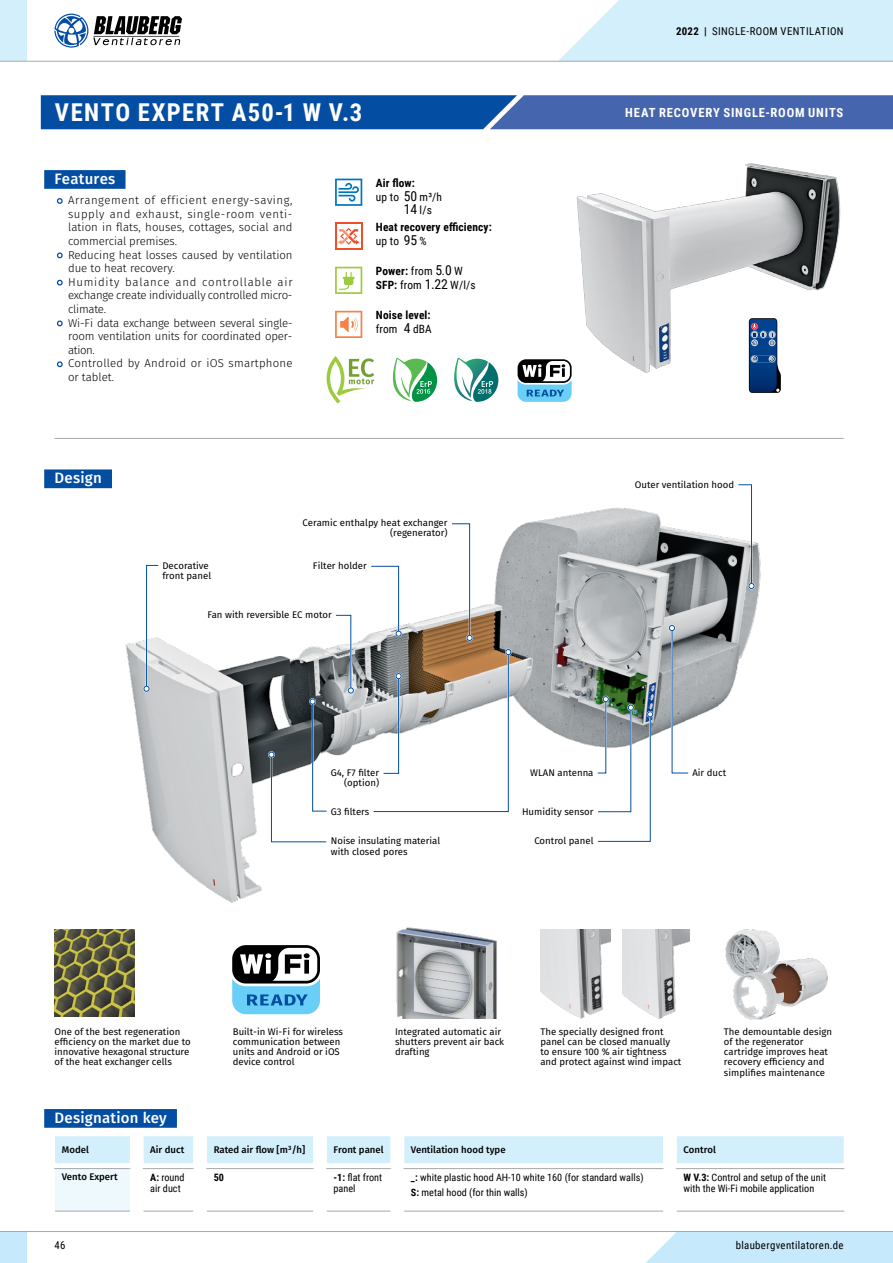
<style>
.page{position:relative;width:893px;height:1263px;background:#fff}
.page>*{position:absolute;margin:0;border:0;box-sizing:border-box;transform-origin:0 0}
.t1{font:700 24.6px "Roboto Condensed";letter-spacing:.06em;color:#fff}
.t2{font:500 15px "Fira Sans";letter-spacing:.015em;color:#fff}
.t3{font:700 12.6px "Roboto Condensed";letter-spacing:.065em;color:#fff}
.t4{font:300 11.4px/13.6px "Fira Sans";color:#000}
.t5{font:700 11.4px/13.6px "Roboto Condensed";letter-spacing:.01em;color:#000}
.t6{font:11.4px/13.6px "Roboto Condensed";letter-spacing:.01em;color:#000}
.t7{font:10.8px "Roboto Condensed";letter-spacing:.035em;color:#000}
.t8{font:10.2px/10.8px "Roboto Condensed";color:#000}
.t9{font:700 10.2px "Roboto Condensed";color:#000}
.t10{font:9.6px/10.2px "Fira Sans";color:#000}
.t11{font:500 9.6px "Fira Sans";color:#000}
.s1{font-weight:700}
.s2{font-size:13.65px}
.s3{font-weight:400}
.s4{font-weight:400;font-size:13.65px}
</style>
<div class="page">
<div style="left:646px;top:1232px;width:247px;height:31px;background:#c6eafb"></div>
<div style="left:0;top:1231px;width:27px;height:32px;background:#c6eafb"></div>
<hr style="left:0;top:1231px;width:893px;height:1px;background:#a7a9ac">
<div style="left:0;top:0;width:27px;height:61px;background:#d3effc"></div>
<hr style="left:0;top:61px;width:893px;height:1px;background:#a7a9ac">
<svg style="left:558px;top:0;width:335px;height:62px;background:#d6effa"></svg>
<svg style="left:54px;top:14px;width:128px;height:34px"></svg>
<svg style="left:41px;top:95px;width:852px;height:34px;background:#245ba9"></svg>
<div style="left:44px;top:170px;width:82px;height:19px;background:#034ea2"></div>
<svg style="left:57px;top:198px;width:6px;height:6px"></svg>
<svg style="left:56px;top:252px;width:7px;height:7px"></svg>
<svg style="left:56px;top:279px;width:7px;height:7px"></svg>
<svg style="left:56px;top:320px;width:7px;height:7px"></svg>
<svg style="left:56px;top:361px;width:7px;height:7px"></svg>
<div style="left:44px;top:469px;width:68px;height:19px;background:#034ea2"></div>
<div style="left:44px;top:1109px;width:133px;height:19px;background:#034ea2"></div>
<hr style="left:144px;top:1211px;width:49px;height:1px;background:#a7a9ac">
<hr style="left:207px;top:1211px;width:106px;height:1px;background:#a7a9ac">
<hr style="left:327px;top:1211px;width:64px;height:1px;background:#a7a9ac">
<hr style="left:55px;top:1211px;width:75px;height:1px;background:#a7a9ac">
<hr style="left:404px;top:1211px;width:259px;height:1px;background:#a7a9ac">
<hr style="left:677px;top:1211px;width:167px;height:1px;background:#a7a9ac">
<svg style="left:54px;top:1136px;width:791px;height:75px"></svg>
<hr style="left:676px;top:1168px;width:168px;height:1px;background:#a7a9ac">
<img style="left:576px;top:163px;width:265px;height:211px">
<hr style="left:54px;top:438px;width:790px;height:1px;background:#a7a9ac">
<svg style="left:335px;top:179px;width:27px;height:27px"></svg>
<div style="left:335px;top:223px;width:27px;height:27px;background:#f04e29"></div>
<div style="left:337px;top:224px;width:24px;height:24px;background:#fff"></div>
<svg style="left:338px;top:228px;width:21px;height:17px"></svg>
<svg style="left:335px;top:267px;width:27px;height:27px"></svg>
<svg style="left:335px;top:311px;width:27px;height:27px"></svg>
<svg style="left:516px;top:358px;width:57px;height:45px"></svg>
<div style="left:518px;top:359px;width:54px;height:24px;background:#000;border-radius:8px"></div>
<svg style="left:518px;top:361px;width:54px;height:41px"></svg>
<svg style="left:393px;top:358px;width:44px;height:44px"></svg>
<svg style="left:454px;top:358px;width:44px;height:44px"></svg>
<svg style="left:327px;top:356px;width:47px;height:47px"></svg>
<svg style="left:749px;top:318px;width:32px;height:75px;background:#305688"></svg>
<img style="left:54px;top:929px;width:80px;height:87px">
<img style="left:396px;top:927px;width:101px;height:91px">
<img style="left:623px;top:929px;width:66px;height:90px">
<img style="left:540px;top:929px;width:70px;height:90px">
<img style="left:725px;top:929px;width:54px;height:42px">
<img style="left:768px;top:958px;width:59px;height:48px">
<img style="left:733px;top:971px;width:50px;height:49px">
<svg style="left:232px;top:945px;width:88px;height:38px"></svg>
<svg style="left:232px;top:948px;width:88px;height:66px"></svg>
<img style="left:125px;top:507px;width:636px;height:396px">
<div style="left:347px;top:687px;width:7px;height:7px;border:2px solid #fff;border-radius:50%"></div>
<svg style="left:334px;top:614px;width:20px;height:79px"></svg>
<div style="left:748px;top:583px;width:7px;height:6px;border:2px solid #fff;border-radius:50%"></div>
<svg style="left:738px;top:484px;width:16px;height:105px"></svg>
<div style="left:143px;top:685px;width:7px;height:7px;border:2px solid #fff;border-radius:50%"></div>
<svg style="left:144px;top:564px;width:16px;height:128px"></svg>
<svg style="left:450px;top:522px;width:23px;height:119px"></svg>
<div style="left:647px;top:711px;width:7px;height:7px;border:2px solid #fff;border-radius:50%"></div>
<svg style="left:596px;top:696px;width:57px;height:147px"></svg>
<svg style="left:669px;top:625px;width:21px;height:149px"></svg>
<div style="left:505px;top:649px;width:7px;height:6px;border:2px solid #fff;border-radius:50%"></div>
<div style="left:309px;top:698px;width:7px;height:7px;border:2px solid #fff;border-radius:50%"></div>
<svg style="left:268px;top:699px;width:60px;height:144px"></svg>
<svg style="left:369px;top:565px;width:33px;height:72px"></svg>
<svg style="left:372px;top:649px;width:139px;height:164px"></svg>
<p class="t7" style="left:676px;top:23px;width:169px"><span class="s1">2022 |</span> SINGLE-ROOM VENTILATION</p>
<h1 class="t1" style="left:55px;top:95px;width:309px">VENTO EXPERT A50-1 W V.3</h1>
<h3 class="t3" style="left:625px;top:104px;width:220px">HEAT RECOVERY SINGLE-ROOM UNITS</h3>
<h2 class="t2" style="left:54px;top:168px;width:63px">Features</h2>
<p class="t4" style="left:68px;top:194px;width:226px">Arrangement of efficient energy-saving, supply and exhaust, single-room venti&shy;lation in flats, houses, cottages, social and commercial premises.<br>Reducing heat losses caused by ventilation due to heat recovery.<br>Humidity balance and controllable air exchange create individually controlled micro&shy;climate.<br>Wi-Fi data exchange between several single&shy;room ventilation units for coordinated oper&shy;ation.<br>Controlled by Android or iOS smartphone or tablet.</p>
<p class="t5" style="left:376px;top:176px;width:41px">Air flow:</p>
<p class="t6" style="left:376px;top:189px;width:68px">up to <span class="s2">50</span> m³/h</p>
<p class="t6" style="left:404px;top:203px;width:29px"><span class="s2">14</span> l/s</p>
<p class="t5" style="left:376px;top:220px;width:117px">Heat recovery efficiency: <span class="s3">up to</span> <span class="s4">95</span> <span class="s3">%</span></p>
<p class="t6" style="left:376px;top:264px;width:101px"><span class="s1">Power:</span> from <span class="s2">5</span>.<span class="s2">0</span> W<br><span class="s1">SFP:</span> from <span class="s2">1.22</span> W/l/s</p>
<p class="t5" style="left:376px;top:308px;width:57px">Noise level: <span class="s3">from</span> <span class="s4">4</span> <span class="s3">dBA</span></p>
<h2 class="t2" style="left:54px;top:467px;width:49px">Design</h2>
<p class="t10" style="left:162px;top:561px;width:50px">Decorative front panel</p>
<p class="t10" style="left:303px;top:518px;width:146px;text-align:right">Ceramic enthalpy heat exchanger (regenerator)</p>
<p class="t10" style="left:313px;top:561px;width:55px">Filter holder</p>
<p class="t10" style="left:207px;top:610px;width:126px">Fan with reversible EC motor</p>
<p class="t10" style="left:635px;top:480px;width:101px">Outer ventilation hood</p>
<p class="t10" style="left:331px;top:768px;width:50px;text-align:right">G4, F7 filter (option)</p>
<p class="t10" style="left:530px;top:768px;width:65px">WLAN antenna</p>
<p class="t10" style="left:522px;top:807px;width:73px">Humidity sensor</p>
<p class="t10" style="left:331px;top:807px;width:40px">G3 filters</p>
<p class="t10" style="left:331px;top:837px;width:111px">Noise insulating material</p>
<p class="t10" style="left:534px;top:837px;width:61px">Control panel</p>
<p class="t10" style="left:331px;top:847px;width:78px">with closed pores</p>
<p class="t10" style="left:692px;top:768px;width:35px">Air duct</p>
<p class="t10" style="left:54px;top:1027px;width:138px">One of the best regeneration efficiency on the market due to innovative hexagonal structure of the heat exchanger cells</p>
<p class="t10" style="left:395px;top:1027px;width:111px">Integrated automatic air shutters prevent air back drafting</p>
<p class="t10" style="left:540px;top:1027px;width:142px">The specially designed front panel can be closed manually to ensure 100 % air tightness and protect against wind impact</p>
<p class="t10" style="left:724px;top:1027px;width:110px">The demountable design of the regenerator cartridge improves heat recovery efficiency and simplifies maintenance</p>
<p class="t10" style="left:233px;top:1027px;width:112px">Built-in Wi-Fi for wireless communication between units and Android or iOS device control</p>
<h2 class="t2" style="left:54px;top:1107px;width:114px">Designation key</h2>
<p class="t11" style="left:62px;top:1143px;width:28px">Model</p>
<p class="t11" style="left:150px;top:1143px;width:35px">Air duct</p>
<p class="t11" style="left:214px;top:1143px;width:93px">Rated air flow [m³/h]</p>
<p class="t11" style="left:334px;top:1143px;width:52px">Front panel</p>
<p class="t11" style="left:411px;top:1143px;width:96px">Ventilation hood type</p>
<p class="t11" style="left:684px;top:1143px;width:34px">Control</p>
<p class="t11" style="left:62px;top:1170px;width:57px">Vento Expert</p>
<p class="t8" style="left:150px;top:1172px;width:36px"><span class="s1">A:</span> round air duct</p>
<p class="t9" style="left:214px;top:1170px;width:12px">50</p>
<p class="t8" style="left:334px;top:1172px;width:50px"><span class="s1">-1:</span> flat front panel</p>
<p class="t8" style="left:411px;top:1170px;width:234px;line-height:15px"><span class="s1">_:</span> white plastic hood AH-10 white 160 (for standard walls)<br><span class="s1">S:</span> metal hood (for thin walls)</p>
<p class="t8" style="left:684px;top:1172px;width:144px"><span class="s1">W V.3:</span> Control and setup of the unit with the Wi-Fi mobile application</p>
<p class="t7" style="left:54px;top:1238px;width:13px">46</p>
<p class="t7" style="left:736px;top:1238px;width:109px">blaubergventilatoren.de</p>
</div>
